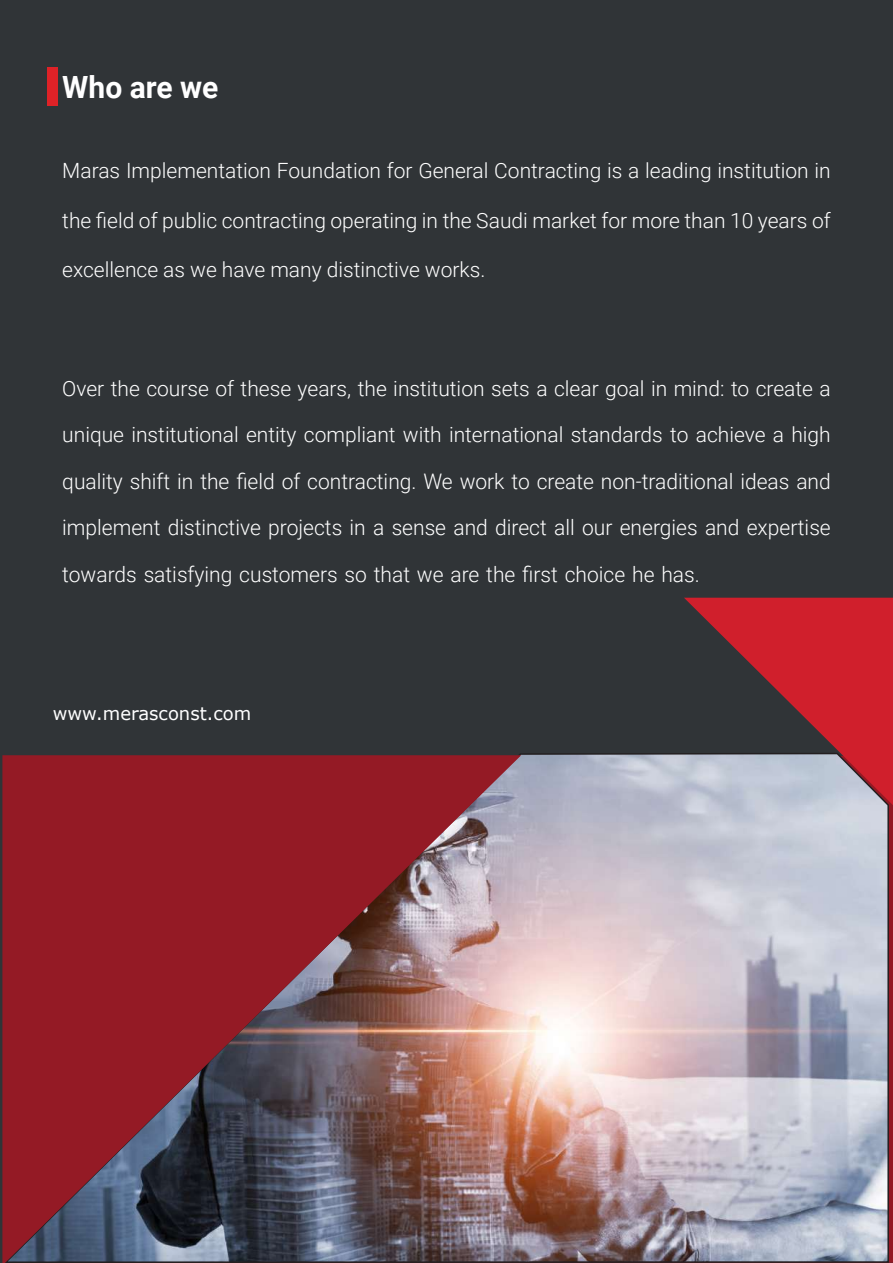
<style>
.page{position:relative;width:893px;height:1263px;background:#303437}
.page>*{position:absolute;margin:0;border:0;box-sizing:border-box;transform-origin:0 0}
.t1{font:700 30.6px "Roboto";color:#fff}
.t2{font:300 21.45px/46.5px "Roboto";color:#fff;text-align:justify}
.t3{font:300 21px "Roboto";color:#fff}
.t4{font:18px "Verdana";color:#fff}
</style>
<div class="page">
<svg style="left:684px;top:598px;width:209px;height:207px"></svg>
<div style="left:48px;top:68px;width:10px;height:38px;background:#de2227"></div>
<img style="left:519px;top:752px;width:371px;height:511px">
<img style="left:2px;top:755px;width:519px;height:508px">
<h1 class="t1" style="left:62px;top:66px;width:158px">Who are we</h1>
<p class="t3" style="left:62px;top:156px;width:770px">Maras Implementation Foundation for General Contracting is a leading institution in</p>
<p class="t3" style="left:62px;top:205px;width:770px">the field of public contracting operating in the Saudi market for more than 10 years of</p>
<p class="t3" style="left:62px;top:255px;width:425px">excellence as we have many distinctive works.</p>
<p class="t3" style="left:62px;top:373px;width:770px">Over the course of these years, the institution sets a clear goal in mind: to create a</p>
<p class="t3" style="left:62px;top:420px;width:770px">unique institutional entity compliant with international standards to achieve a high</p>
<p class="t2" style="left:62px;top:457px;width:770px">quality shift in the field of contracting. We work to create non-traditional ideas and implement distinctive projects in a sense and direct all our energies and expertise towards satisfying customers so that we are the first choice he has.</p>
<p class="t4" style="left:53px;top:701px;width:200px">www.merasconst.com</p>
</div>
